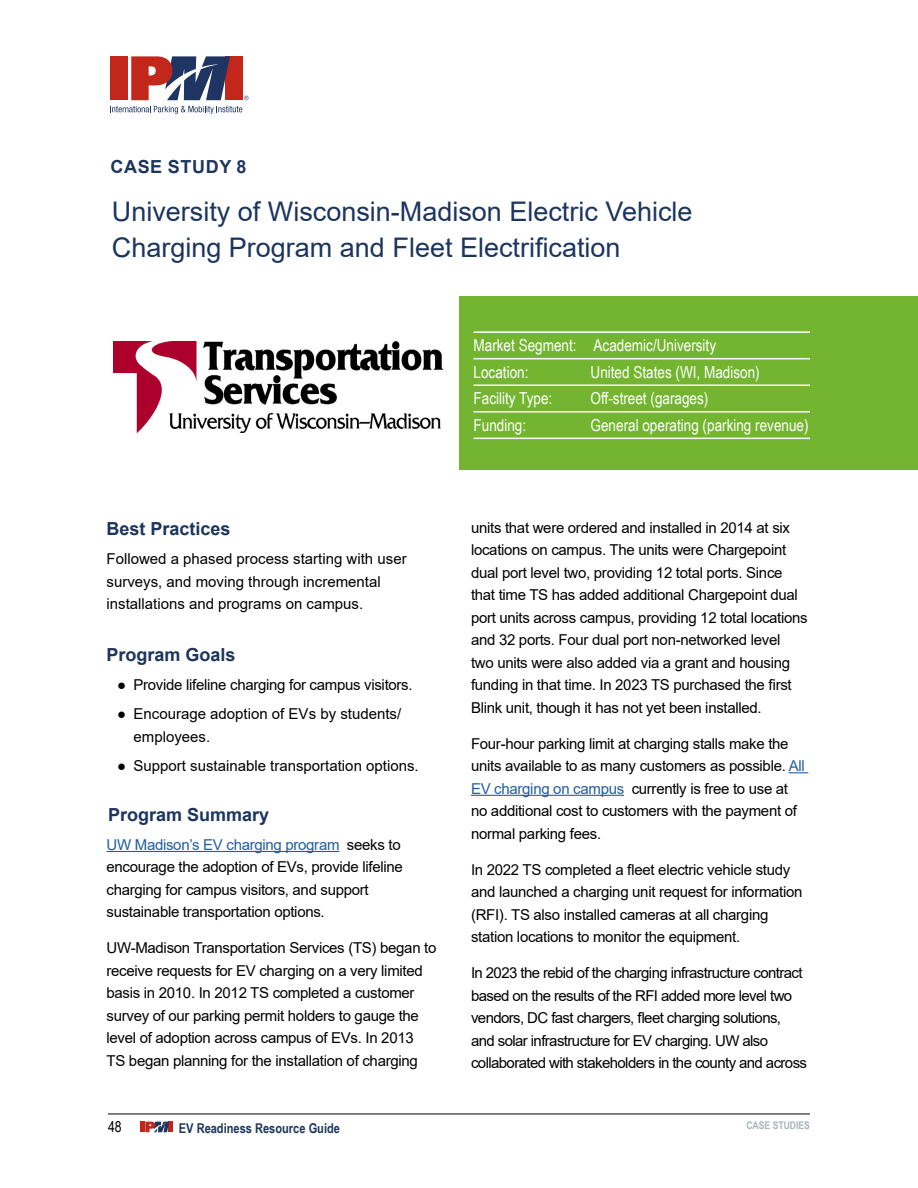
<style>
.page{position:relative;width:918px;height:1188px;background:#fff}
.page>*{position:absolute;margin:0;border:0;box-sizing:border-box;transform-origin:0 0}
.t1{font:27px/36px "Arial";color:#1c355e}
.t2{font:700 18px "Arial";color:#1c355e}
.t3{font:700 18px "Arial";letter-spacing:.035em;color:#1c355e}
.t4{font:16.5px/26.5px "Arial Narrow";color:#fff}
.t5{font:15px/22.5px "Arial";letter-spacing:-.02em;color:#000}
.t6{font:15px/22.5px "Arial";letter-spacing:-.04em;color:#000}
.t7{font:15px/22.5px "Arial";color:#000}
.t8{font:15px "Arial Narrow";color:#000}
.t9{font:700 13.5px "Arial Narrow";color:#1c355e}
.t10{font:700 10.5px "Arial Narrow";color:#a9b3b6}
.s1{color:#215e9e}
</style>
<div class="page">
<hr style="left:108px;top:1114px;width:702px;height:1px;background:#000">
<hr style="left:168px;top:1122px;width:4px;height:10px;background:#c3271b">
<hr style="left:140px;top:1122px;width:4px;height:10px;background:#c3271b">
<svg style="left:145px;top:1122px;width:24px;height:10px"></svg>
<div style="left:459px;top:296px;width:459px;height:174px;background:#73b530"></div>
<div style="left:225px;top:56px;width:18px;height:44px;background:#c3271b"></div>
<svg style="left:110px;top:106px;width:132px;height:8px"></svg>
<div style="left:110px;top:56px;width:17px;height:44px;background:#c3271b"></div>
<svg style="left:131px;top:56px;width:99px;height:44px"></svg>
<svg style="left:244px;top:96px;width:5px;height:4px"></svg>
<hr style="left:474px;top:331px;width:336px;height:2px;background:#fff">
<hr style="left:474px;top:358px;width:336px;height:1px;background:#fff">
<hr style="left:474px;top:384px;width:336px;height:2px;background:#fff">
<hr style="left:474px;top:411px;width:336px;height:2px;background:#fff">
<hr style="left:474px;top:438px;width:336px;height:1px;background:#fff">
<hr style="left:107px;top:851px;width:232px;height:1px;background:#215e9e">
<svg style="left:789px;top:772px;width:19px;height:1px"></svg>
<hr style="left:471px;top:795px;width:153px;height:1px;background:#215e9e">
<img style="left:114px;top:341px;width:328px;height:91px">
<p class="t3" style="left:110px;top:154px;width:138px">CASE STUDY 8</p>
<h1 class="t1" style="left:112px;top:193px;width:582px">University of Wisconsin-Madison Electric Vehicle<br>Charging Program and Fleet Electrification</h1>
<p class="t4" style="left:474px;top:331px;width:244px">Market Segment: Academic/University<br>Location:</p>
<p class="t4" style="left:591px;top:358px;width:171px">United States (WI, Madison)</p>
<p class="t2" style="left:107px;top:516px;width:126px">Best Practices</p>
<p class="t7" style="left:107px;top:548px;width:302px">Followed a phased process starting with user surveys, and moving through incremental installations and programs on campus.</p>
<p class="t2" style="left:107px;top:642px;width:131px">Program Goals</p>
<p class="t5" style="left:117px;top:674px;width:297px">● Provide lifeline charging for campus visitors.</p>
<p class="t7" style="left:134px;top:703px;width:269px;text-indent:-16px">● Encourage adoption of EVs by students/ employees.</p>
<p class="t7" style="left:117px;top:755px;width:303px">● Support sustainable transportation options.</p>
<p class="t2" style="left:108px;top:802px;width:163px">Program Summary</p>
<p class="t5" style="left:107px;top:833px;width:298px"><span class="s1">UW Madison’s EV charging program</span> seeks to encourage the adoption of EVs, provide lifeline charging for campus visitors, and support sustainable transportation options.</p>
<p class="t5" style="left:107px;top:937px;width:331px">UW-Madison Transportation Services (TS) began to receive requests for EV charging on a very limited basis in 2010. In 2012 TS completed a customer survey of our parking permit holders to gauge the level of adoption across campus of EVs. In 2013<br>TS began planning for the installation of charging</p>
<p class="t4" style="left:474px;top:385px;width:80px">Facility Type:</p>
<p class="t4" style="left:591px;top:385px;width:119px">Off-street (garages)</p>
<p class="t4" style="left:474px;top:411px;width:54px">Funding:</p>
<p class="t4" style="left:591px;top:411px;width:220px">General operating (parking revenue)</p>
<p class="t5" style="left:471px;top:516px;width:338px">units that were ordered and installed in 2014 at six locations on campus. The units were Chargepoint dual port level two, providing 12 total ports. Since that time TS has added additional Chargepoint dual port units across campus, providing 12 total locations and 32 ports. Four dual port non-networked level<br>two units were also added via a grant and housing funding in that time. In 2023 TS purchased the first Blink unit, though it has not yet been installed.</p>
<p class="t5" style="left:471px;top:732px;width:335px">Four-hour parking limit at charging stalls make the units available to as many customers as possible. <span class="s1">All EV charging on campus</span> currently is free to use at no additional cost to customers with the payment of normal parking fees.</p>
<p class="t5" style="left:471px;top:858px;width:333px">In 2022 TS completed a fleet electric vehicle study and launched a charging unit request for information (RFI). TS also installed cameras at all charging station locations to monitor the equipment.</p>
<p class="t6" style="left:471px;top:962px;width:338px">In 2023 the rebid of the charging infrastructure contract based on the results of the RFI added more level two vendors, DC fast chargers, fleet charging solutions, and solar infrastructure for EV charging. UW also collaborated with stakeholders in the county and across</p>
<p class="t8" style="left:108px;top:1115px;width:15px">48</p>
<p class="t9" style="left:179px;top:1118px;width:163px">EV Readiness Resource Guide</p>
<p class="t10" style="left:746px;top:1118px;width:65px">CASE STUDIES</p>
</div>
